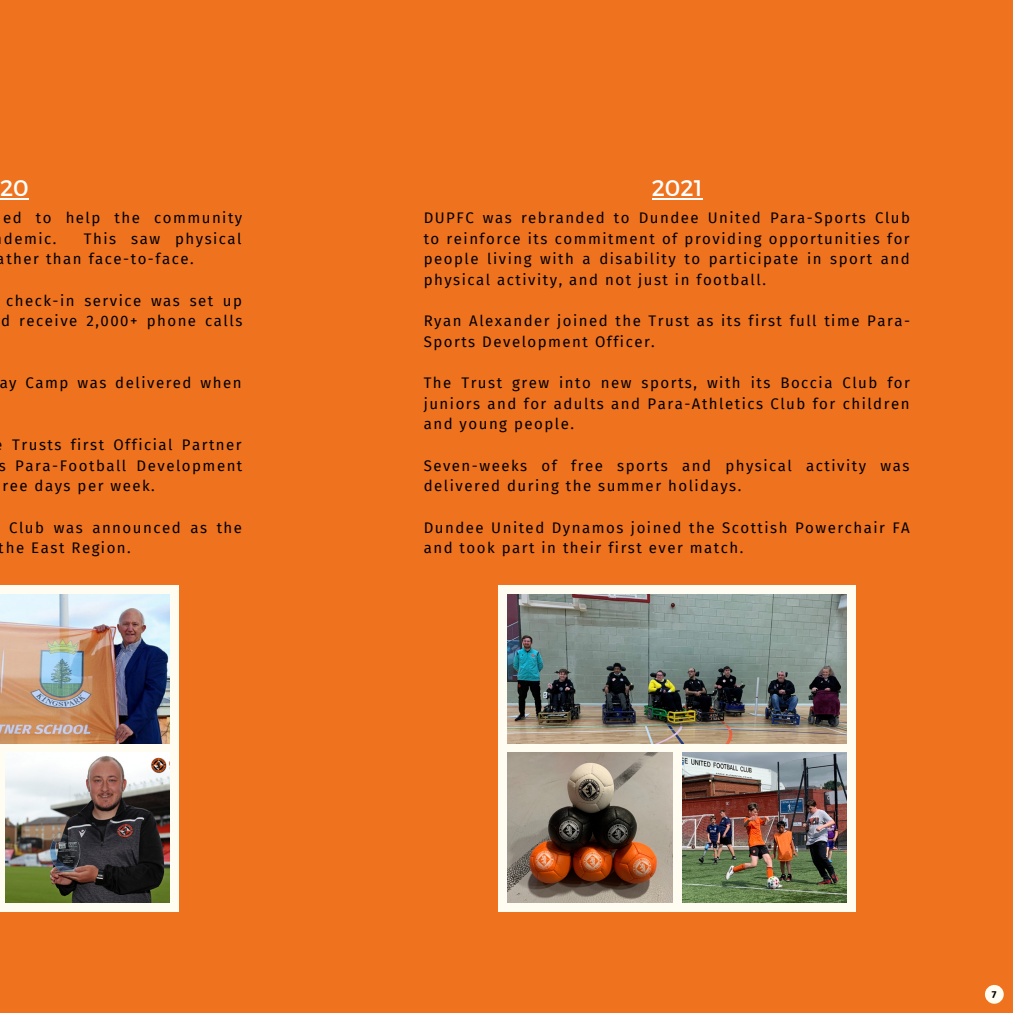
<style>
.page{position:relative;width:1013px;height:1013px;background:#fff}
.page>*{position:absolute;margin:0;border:0;box-sizing:border-box;transform-origin:0 0}
.t1{font:22.5px "Montserrat";color:#fff}
.t2{font:15px/20.6px "Fira Sans";letter-spacing:.1em;color:#000}
.t3{font:700 10px "Fira Sans";color:#000}
</style>
<div class="page">
<div style="left:0;top:0;width:1012px;height:1012px;background:#ef721e"></div>
<div style="left:498px;top:585px;width:357px;height:326px;background:#fffdf1"></div>
<img style="left:507px;top:594px;width:339px;height:149px">
<img style="left:507px;top:753px;width:165px;height:149px">
<img style="left:682px;top:753px;width:164px;height:149px">
<div style="left:0;top:585px;width:179px;height:326px;background:#fffdf1"></div>
<img style="left:0;top:594px;width:169px;height:149px">
<img style="left:5px;top:753px;width:164px;height:149px">
<div style="left:984px;top:984px;width:19px;height:19px;background:#fffdf1;border-radius:50%"></div>
<hr style="left:651px;top:198px;width:51px;height:1px;background:#fff">
<svg style="left:0;top:198px;width:29px;height:1px"></svg>
<h1 class="t1" style="left:0;top:173px;width:30px">20</h1>
<h1 class="t1" style="left:651px;top:173px;width:52px">2021</h1>
<p class="t2" style="left:3px;top:208px;width:241px">ed to help the community demic.</p>
<p class="t2" style="left:424px;top:208px;width:488px;text-align:justify">DUPFC was rebranded to Dundee United Para-Sports Club to reinforce its commitment of providing opportunities for people living with a disability to participate in sport and physical activity, and not just in football.</p>
<p class="t2" style="left:424px;top:311px;width:488px">Ryan Alexander joined the Trust as its first full time Para-<br>Sports Development Officer.</p>
<p class="t2" style="left:424px;top:373px;width:488px;text-align:justify">The Trust grew into new sports, with its Boccia Club for juniors and for adults and Para-Athletics Club for children and young people.</p>
<p class="t2" style="left:424px;top:455px;width:487px">Seven-weeks of free sports and physical activity was delivered during the summer holidays.</p>
<p class="t2" style="left:424px;top:517px;width:487px">Dundee United Dynamos joined the Scottish Powerchair FA and took part in their first ever match.</p>
<p class="t2" style="left:-3px;top:228px;width:246px;text-indent:87px">This saw physical ather than face-to-face.</p>
<p class="t2" style="left:1px;top:290px;width:242px;text-align:center">check-in service was set up d receive 2,000+ phone calls</p>
<p class="t2" style="left:0;top:373px;width:243px">ay Camp was delivered when</p>
<p class="t2" style="left:-2px;top:434px;width:246px;text-align:justify;text-indent:14px">Trusts first Official Partner s Para-Football Development ree days per week.</p>
<p class="t2" style="left:-1px;top:517px;width:245px;text-indent:10px">Club was announced as the the East Region.</p>
<p class="t3" style="left:991px;top:988px;width:6px">7</p>
</div>
